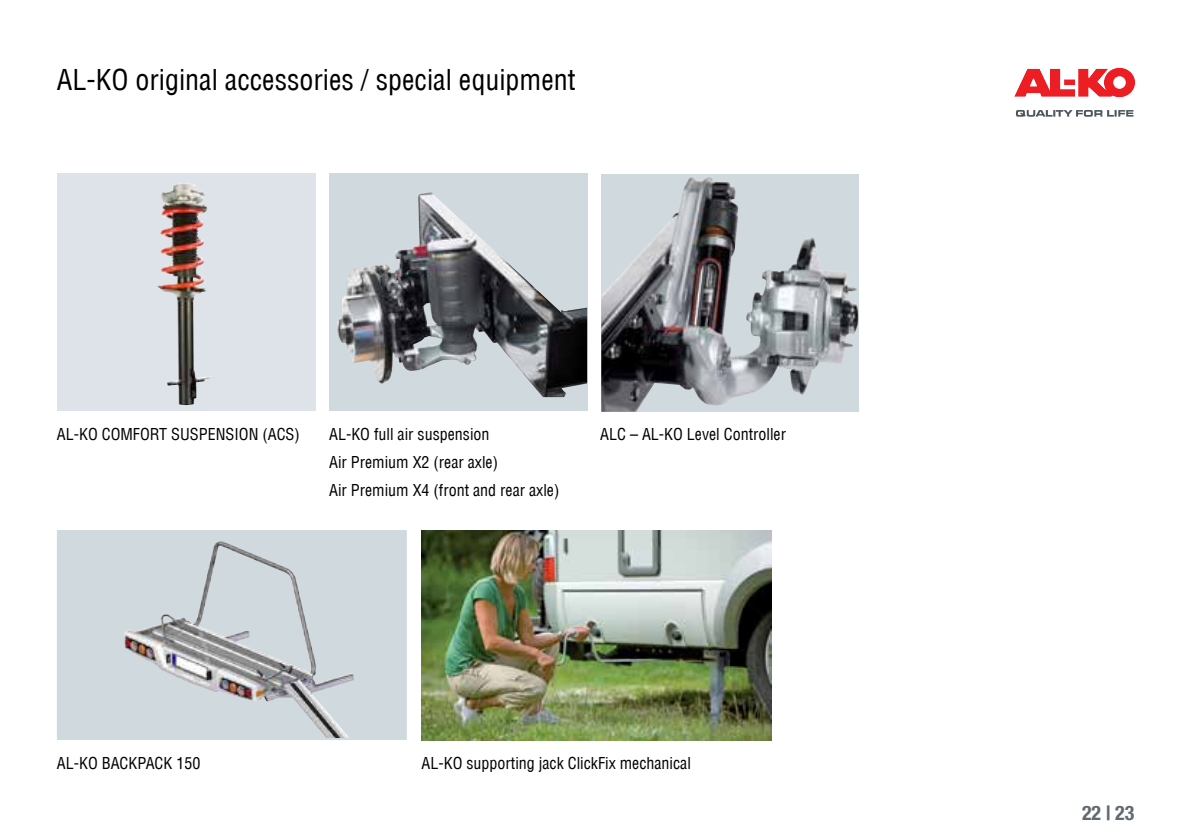
<style>
.page{position:relative;width:1191px;height:840px;background:#fff}
.page>*{position:absolute;margin:0;border:0;box-sizing:border-box;transform-origin:0 0}
.t1{font:condensed 28px "Helvetica Com";color:#000}
.t2{font:700 condensed 20px "Helvetica Neue LT Std";color:#606a70}
.t3{font:condensed 16px/28px "Helvetica Com";color:#000}
</style>
<div class="page">
<svg style="left:1014px;top:68px;width:121px;height:29px"></svg>
<svg style="left:1016px;top:110px;width:117px;height:7px"></svg>
<svg style="left:329px;top:173px;width:258px;height:238px;fill:#d0d9de"></svg>
<img style="left:388px;top:192px;width:41px;height:81px">
<img style="left:421px;top:530px;width:350px;height:209px">
<div style="left:57px;top:173px;width:258px;height:238px;background:#dde3e8"></div>
<img style="left:157px;top:184px;width:21px;height:202px">
<div style="left:58px;top:530px;width:348px;height:208px;background:#d0d9de"></div>
<img style="left:124px;top:541px;width:230px;height:195px">
<div style="left:57px;top:529px;width:350px;height:210px;border:2px solid #d0d9de"></div>
<div style="left:601px;top:174px;width:257px;height:237px;background:#d0d9de"></div>
<img style="left:601px;top:177px;width:252px;height:234px">
<h1 class="t1" style="left:57px;top:62px;width:520px">AL-KO original accessories / special equipment</h1>
<p class="t3" style="left:57px;top:419px;width:244px">AL-KO COMFORT SUSPENSION (ACS)</p>
<p class="t3" style="left:329px;top:419px;width:232px">AL-KO full air suspension<br>Air Premium X2 (rear axle)<br>Air Premium X4 (front and rear axle)</p>
<p class="t3" style="left:600px;top:419px;width:187px">ALC – AL-KO Level Controller</p>
<p class="t3" style="left:57px;top:748px;width:145px">AL-KO BACKPACK 150</p>
<p class="t3" style="left:421px;top:748px;width:271px">AL-KO supporting jack ClickFix mechanical</p>
<p class="t2" style="left:1082px;top:800px;width:54px">22 | 23</p>
</div>
